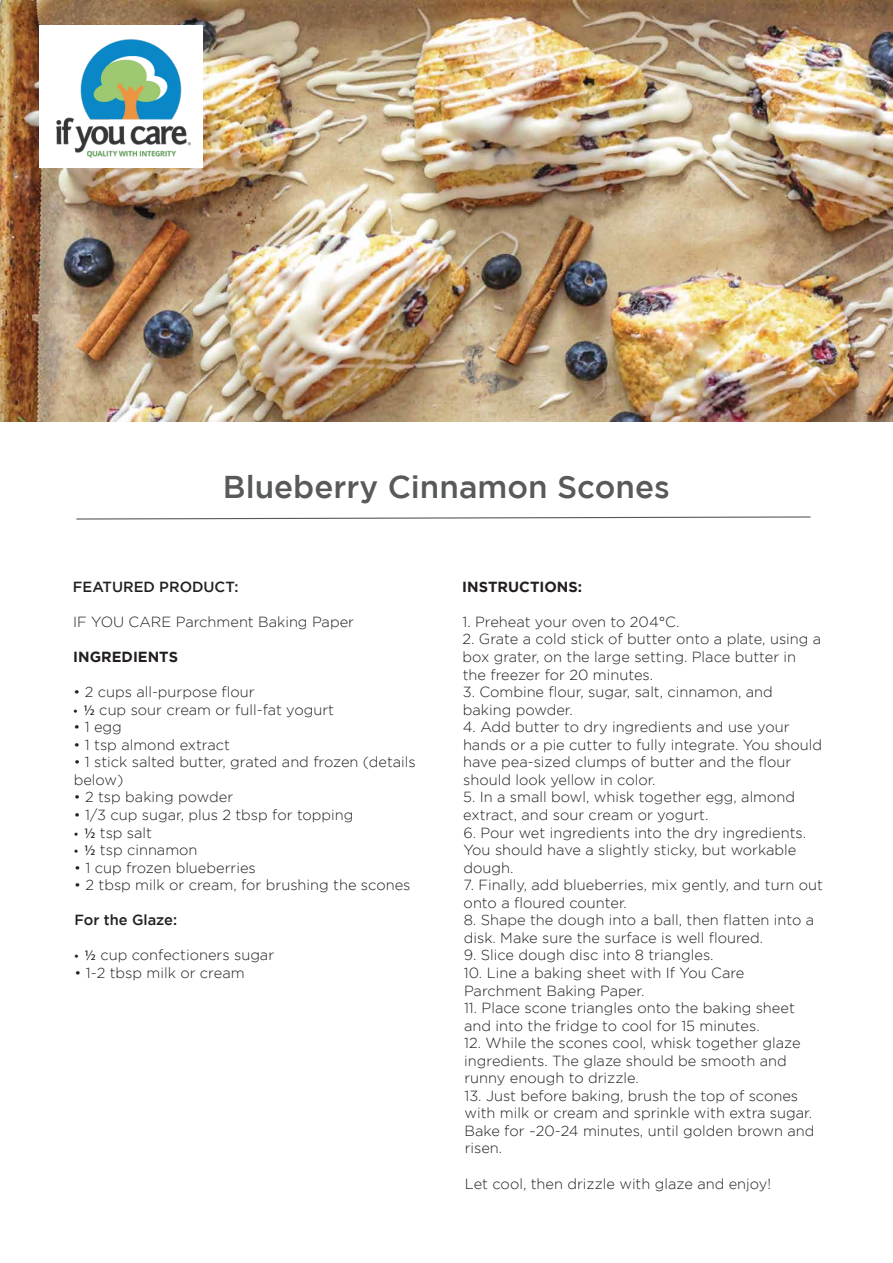
<style>
.page{position:relative;width:893px;height:1263px;background:#fff}
.page>*{position:absolute;margin:0;border:0;box-sizing:border-box;transform-origin:0 0}
.t1{font:500 31.5px "Gotham";color:#58595b}
.t2{font:300 14.7px/17.5px "Gotham";color:#231f20}
.t3{font:500 14.7px "Gotham";color:#231f20}
.t4{font:700 14.7px "Gotham";color:#231f20}
.s1{font-family:"Myriad Pro";font-weight:400}
</style>
<div class="page">
<img style="left:0;top:0;width:893px;height:421px">
<div style="left:39px;top:26px;width:164px;height:142px;background:#fff"></div>
<svg style="left:76px;top:516px;width:735px;height:4px"></svg>
<img style="left:56px;top:39px;width:135px;height:119px">
<h1 class="t1" style="left:223px;top:469px;width:448px">Blueberry Cinnamon Scones</h1>
<p class="t3" style="left:73px;top:578px;width:167px">FEATURED PRODUCT:</p>
<p class="t2" style="left:73px;top:613px;width:282px">IF YOU CARE Parchment Baking Paper</p>
<p class="t4" style="left:73px;top:648px;width:106px">INGREDIENTS</p>
<p class="t2" style="left:73px;top:683px;width:183px">• 2 cups all-purpose flour</p>
<p class="t2" style="left:73px;top:700px;width:262px"><span class="s1">• ½</span> cup sour cream or full-fat yogurt</p>
<p class="t2" style="left:74px;top:718px;width:50px">• 1 egg</p>
<p class="t2" style="left:74px;top:736px;width:158px">• 1 tsp almond extract</p>
<p class="t2" style="left:74px;top:753px;width:344px">• 1 stick salted butter, grated and frozen (details below)</p>
<p class="t2" style="left:74px;top:788px;width:161px">• 2 tsp baking powder</p>
<p class="t2" style="left:74px;top:806px;width:281px">• 1/3 cup sugar, plus 2 tbsp for topping</p>
<p class="t2" style="left:74px;top:823px;width:80px"><span class="s1">• ½</span> tsp salt</p>
<p class="t2" style="left:74px;top:841px;width:125px"><span class="s1">• ½</span> tsp cinnamon</p>
<p class="t2" style="left:74px;top:858px;width:183px">• 1 cup frozen blueberries</p>
<p class="t2" style="left:74px;top:876px;width:338px">• 2 tbsp milk or cream, for brushing the scones</p>
<p class="t3" style="left:74px;top:912px;width:104px">For the Glaze:</p>
<p class="t2" style="left:75px;top:946px;width:201px"><span class="s1">• ½</span> cup confectioners sugar</p>
<p class="t2" style="left:75px;top:964px;width:172px">• 1-2 tbsp milk or cream</p>
<p class="t4" style="left:462px;top:578px;width:121px">INSTRUCTIONS:</p>
<p class="t2" style="left:462px;top:613px;width:218px">1. Preheat your oven to 204°C.</p>
<p class="t2" style="left:463px;top:630px;width:360px">2. Grate a cold stick of butter onto a plate, using a box grater, on the large setting. Place butter in the freezer for 20 minutes.</p>
<p class="t2" style="left:463px;top:683px;width:312px">3. Combine flour, sugar, salt, cinnamon, and baking powder.</p>
<p class="t2" style="left:463px;top:718px;width:361px">4. Add butter to dry ingredients and use your hands or a pie cutter to fully integrate. You should have pea-sized clumps of butter and the flour should look yellow in color.</p>
<p class="t2" style="left:463px;top:788px;width:333px">5. In a small bowl, whisk together egg, almond extract, and sour cream or yogurt.</p>
<p class="t2" style="left:463px;top:823px;width:344px">6. Pour wet ingredients into the dry ingredients.<br>You should have a slightly sticky, but workable dough.</p>
<p class="t2" style="left:464px;top:876px;width:361px">7. Finally, add blueberries, mix gently, and turn out onto a floured counter.</p>
<p class="t2" style="left:464px;top:911px;width:352px">8. Shape the dough into a ball, then flatten into a disk. Make sure the surface is well floured.</p>
<p class="t2" style="left:464px;top:946px;width:251px">9. Slice dough disc into 8 triangles.</p>
<p class="t2" style="left:464px;top:964px;width:282px">10. Line a baking sheet with If You Care<br>Parchment Baking Paper.</p>
<p class="t2" style="left:464px;top:999px;width:332px">11. Place scone triangles onto the baking sheet and into the fridge to cool for 15 minutes.</p>
<p class="t2" style="left:464px;top:1034px;width:338px">12. While the scones cool, whisk together glaze ingredients. The glaze should be smooth and runny enough to drizzle.</p>
<p class="t2" style="left:464px;top:1087px;width:352px">13. Just before baking, brush the top of scones with milk or cream and sprinkle with extra sugar.<br>Bake for ~20-24 minutes, until golden brown and risen.</p>
<p class="t2" style="left:465px;top:1174px;width:308px">Let cool, then drizzle with glaze and enjoy!</p>
</div>
